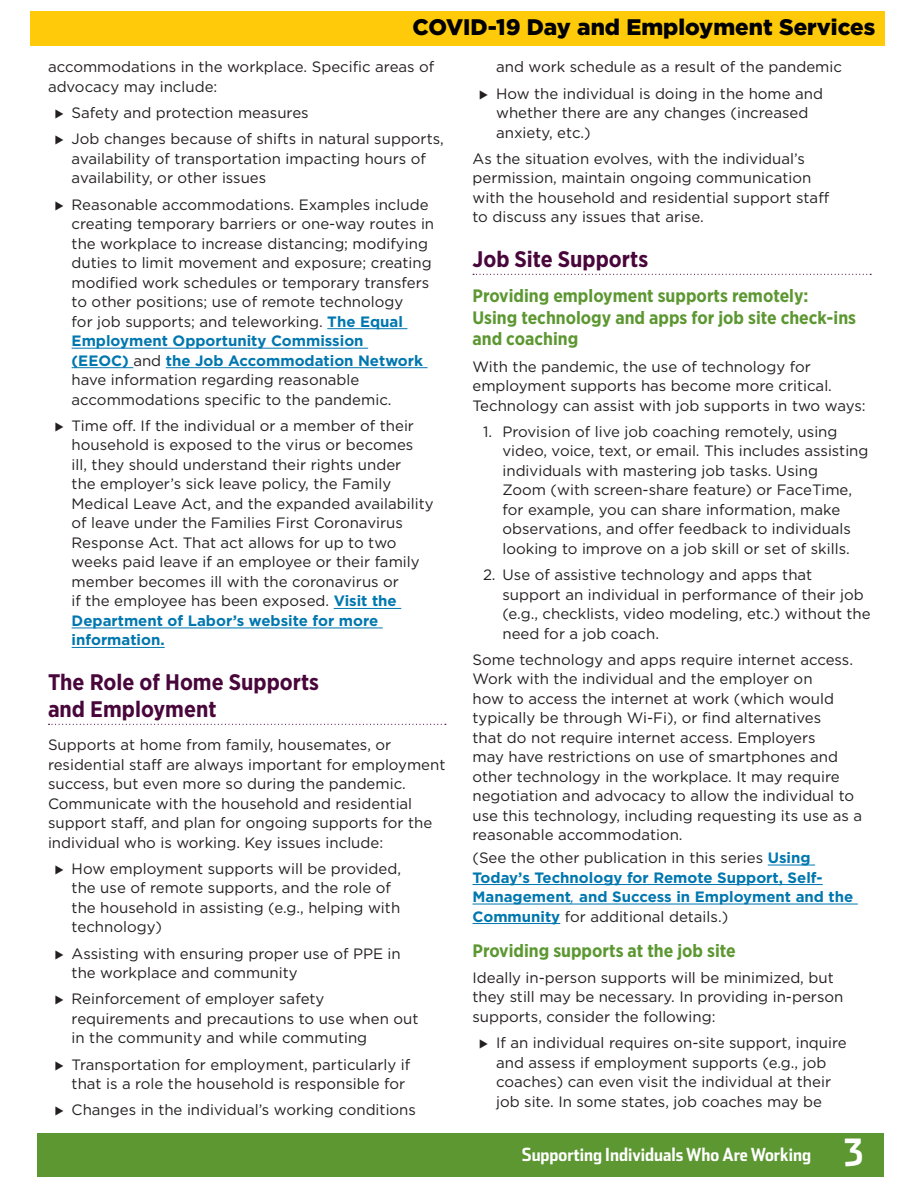
<style>
.page{position:relative;width:918px;height:1188px;background:#fff}
.page>*{position:absolute;margin:0;border:0;box-sizing:border-box;transform-origin:0 0}
.t1{font:700 22.5px/27px "Gotham Narrow";color:#49063b}
.t2{font:900 22.5px "Gotham HTF";color:#000}
.t3{font:700 18px/21.6px "Gotham Narrow";color:#5c9731}
.t4{font:18px "Stainless Cond Bold Tab";color:#fff}
.t5{font:15px/19.5px "Gotham HTF";color:#231f20}
.t6{font:700 15px/19.5px "Gotham HTF";color:#0077af}
.s1{font-weight:700;color:#0077af}
.s2{font-weight:400;color:#231f20}
.s3{font-weight:400;font-style:italic}
.s4{font-size:37.5px}
</style>
<div class="page">
<div style="left:30px;top:11px;width:854px;height:35px;background:#feca0a"></div>
<div style="left:38px;top:1133px;width:846px;height:43px;background:#5c9731"></div>
<hr style="left:327px;top:328px;width:80px;height:1px;background:#0077af">
<hr style="left:72px;top:348px;width:296px;height:1px;background:#0077af">
<hr style="left:72px;top:367px;width:61px;height:1px;background:#0077af">
<hr style="left:166px;top:367px;width:262px;height:1px;background:#0077af">
<hr style="left:334px;top:608px;width:67px;height:1px;background:#0077af">
<hr style="left:72px;top:628px;width:311px;height:1px;background:#0077af">
<hr style="left:72px;top:647px;width:93px;height:1px;background:#0077af">
<svg style="left:49px;top:724px;width:397px;height:1px"></svg>
<svg style="left:473px;top:274px;width:398px;height:1px"></svg>
<hr style="left:768px;top:865px;width:47px;height:1px;background:#0077af">
<hr style="left:472px;top:884px;width:351px;height:1px;background:#0077af">
<hr style="left:472px;top:904px;width:386px;height:1px;background:#0077af">
<hr style="left:472px;top:923px;width:88px;height:1px;background:#0077af">
<h1 class="t2" style="left:412px;top:14px;width:464px">COVID-19 Day and Employment Services</h1>
<p class="t5" style="left:48px;top:57px;width:388px">accommodations in the workplace. Specific areas of advocacy may include:</p>
<p class="t5" style="left:72px;top:103px;width:239px">Safety and protection measures</p>
<p class="t5" style="left:72px;top:129px;width:374px">Job changes because of shifts in natural supports, availability of transportation impacting hours of availability, or other issues</p>
<p class="t5" style="left:72px;top:194px;width:364px">Reasonable accommodations. Examples include creating temporary barriers or one-way routes in the workplace to increase distancing; modifying duties to limit movement and exposure; creating modified work schedules or temporary transfers to other positions; use of remote technology<br>for job supports; and teleworking. <span class="s1">The Equal Employment Opportunity Commission<br>(EEOC)</span> and <span class="s1">the Job Accommodation Network </span>have information regarding reasonable accommodations specific to the pandemic.</p>
<p class="t5" style="left:72px;top:416px;width:363px">Time off. If the individual or a member of their household is exposed to the virus or becomes<br>ill, they should understand their rights under<br>the employer’s sick leave policy, the Family Medical Leave Act, and the expanded availability of leave under the Families First Coronavirus Response Act. That act allows for up to two weeks paid leave if an employee or their family member becomes ill with the coronavirus or<br>if the employee has been exposed. <span class="s1">Visit the Department of Labor’s website for more information.</span></p>
<h2 class="t1" style="left:48px;top:668px;width:273px">The Role of Home Supports and Employment</h2>
<p class="t5" style="left:48px;top:735px;width:399px">Supports at home from family, housemates, or residential staff are always important for employment success, but even more so during the pandemic.<br>Communicate with the household and residential support staff, and plan for ongoing supports for the individual who is working. Key issues include:</p>
<p class="t5" style="left:72px;top:858px;width:331px">How employment supports will be provided, the use of remote supports, and the role of the household in assisting (e.g., helping with technology)</p>
<p class="t5" style="left:72px;top:943px;width:331px">Assisting with ensuring proper use of PPE in the workplace and community</p>
<p class="t5" style="left:72px;top:989px;width:348px">Reinforcement of employer safety requirements and precautions to use when out in the community and while commuting</p>
<p class="t5" style="left:72px;top:1054px;width:340px">Transportation for employment, particularly if that is a role the household is responsible for</p>
<p class="t5" style="left:72px;top:1100px;width:346px">Changes in the individual’s working conditions</p>
<p class="t5" style="left:496px;top:57px;width:347px">and work schedule as a result of the pandemic</p>
<p class="t5" style="left:496px;top:83px;width:329px">How the individual is doing in the home and whether there are any changes (increased anxiety, etc.)</p>
<p class="t5" style="left:472px;top:149px;width:358px">As the situation evolves, with the individual’s permission, maintain ongoing communication with the household and residential support staff to discuss any issues that arise.</p>
<h2 class="t1" style="left:472px;top:245px;width:177px">Job Site Supports</h2>
<h3 class="t3" style="left:472px;top:285px;width:385px">Providing employment supports remotely:<br>Using technology and apps for job site check-ins and coaching</h3>
<p class="t5" style="left:472px;top:356px;width:395px">With the pandemic, the use of technology for employment supports has become more critical.<br>Technology can assist with job supports in two ways:</p>
<p class="t5" style="left:502px;top:422px;width:367px;text-indent:-20px">1. Provision of live job coaching remotely, using video, voice, text, or email. This includes assisting individuals with mastering job tasks. Using<br>Zoom (with screen-share feature) or FaceTime, for example, you can share information, make observations, and offer feedback to individuals looking to improve on a job skill or set of skills.</p>
<p class="t5" style="left:502px;top:565px;width:370px;text-indent:-20px">2. Use of assistive technology and apps that support an individual in performance of their job (e.g., checklists, video modeling, etc.) without the need for a job coach.</p>
<p class="t5" style="left:472px;top:650px;width:391px">Some technology and apps require internet access.<br>Work with the individual and the employer on<br>how to access the internet at work (which would typically be through Wi-Fi), or find alternatives<br>that do not require internet access. Employers<br>may have restrictions on use of smartphones and other technology in the workplace. It may require negotiation and advocacy to allow the individual to use this technology, including requesting its use as a reasonable accommodation.</p>
<p class="t6" style="left:472px;top:848px;width:382px"><span class="s2">(See the other publication in this series</span> Using Today’s Technology for Remote Support, Self-Management<span class="s3">,</span> and Success in Employment and the Community <span class="s2">for additional details.)</span></p>
<h3 class="t3" style="left:472px;top:939px;width:265px">Providing supports at the job site</h3>
<p class="t5" style="left:472px;top:968px;width:372px">Ideally in-person supports will be minimized, but they still may be necessary. In providing in-person supports, consider the following:</p>
<p class="t5" style="left:496px;top:1033px;width:352px">If an individual requires on-site support, inquire and assess if employment supports (e.g., job coaches) can even visit the individual at their job site. In some states, job coaches may be</p>
<p class="t4" style="left:522px;top:1143px;width:345px">Supporting Individuals Who Are Working <span class="s4">3</span></p>
</div>
